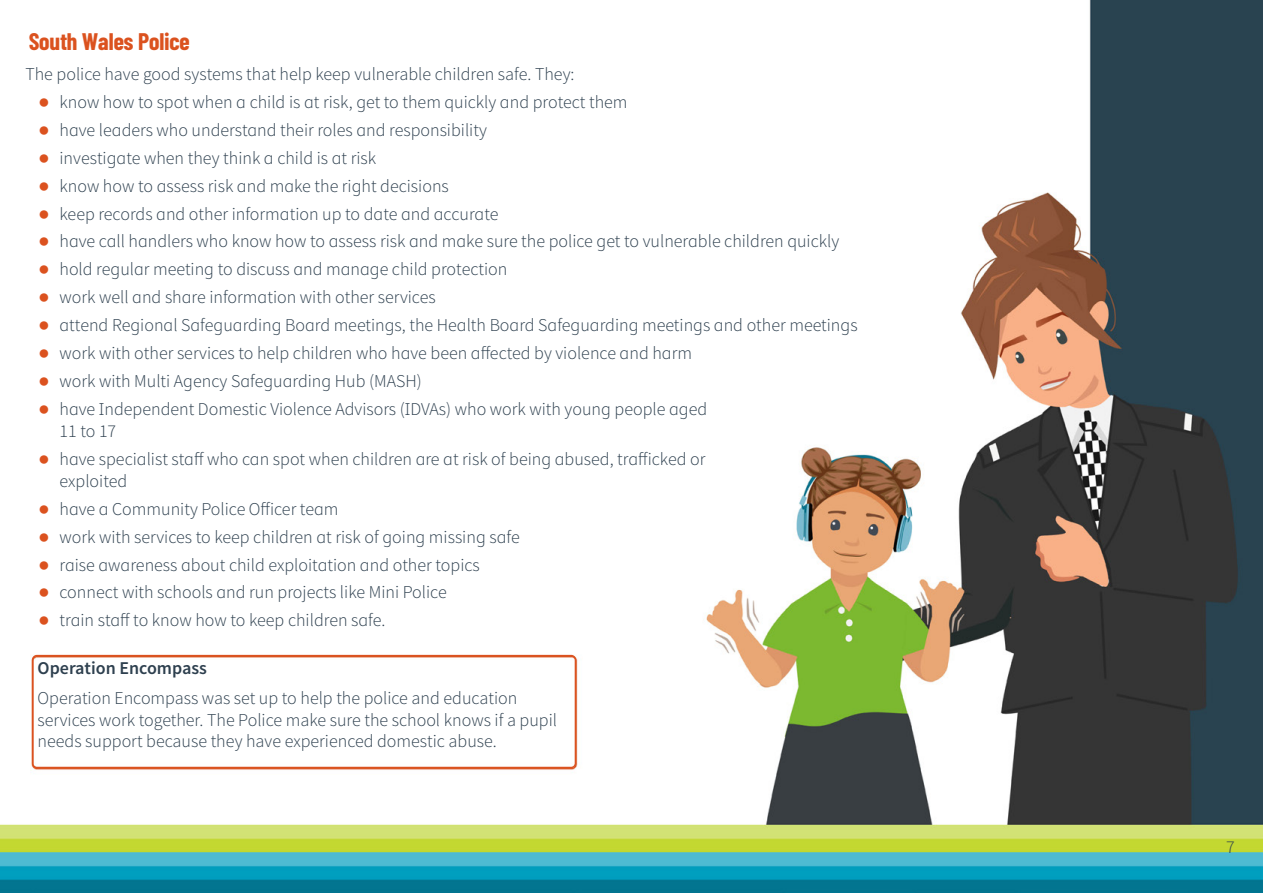
<style>
.page{position:relative;width:1263px;height:893px;background:#fff}
.page>*{position:absolute;margin:0;border:0;box-sizing:border-box;transform-origin:0 0}
.t1{font:700 24px "Barlow Condensed";color:#db521f}
.t2{font:300 18px/21.6px "Source Sans Pro";color:#2e404f}
.t3{font:600 18px "Source Sans Pro";color:#2e404f}
.s1{font-family:"Arial";font-weight:700;font-size:19.5px;color:#db521f}
</style>
<div class="page">
<img style="left:0;top:0;width:1263px;height:893px">
<div style="left:32px;top:655px;width:544px;height:113px;border:2px solid #db521f;border-radius:4px"></div>
<p class="t1" style="left:29px;top:24px;width:162px">South Wales Police</p>
<p class="t2" style="left:26px;top:63px;width:550px">The police have good systems that help keep vulnerable children safe. They:</p>
<p class="t2" style="left:38px;top:91px;width:591px"><span class="s1">●</span> know how to spot when a child is at risk, get to them quickly and protect them</p>
<p class="t2" style="left:38px;top:119px;width:450px"><span class="s1">●</span> have leaders who understand their roles and responsibility</p>
<p class="t2" style="left:38px;top:147px;width:339px"><span class="s1">●</span> investigate when they think a child is at risk</p>
<p class="t2" style="left:38px;top:175px;width:412px"><span class="s1">●</span> know how to assess risk and make the right decisions</p>
<p class="t2" style="left:38px;top:203px;width:462px"><span class="s1">●</span> keep records and other information up to date and accurate</p>
<p class="t2" style="left:38px;top:231px;width:802px"><span class="s1">●</span> have call handlers who know how to assess risk and make sure the police get to vulnerable children quickly</p>
<p class="t2" style="left:38px;top:259px;width:471px"><span class="s1">●</span> hold regular meeting to discuss and manage child protection</p>
<p class="t2" style="left:38px;top:287px;width:399px"><span class="s1">●</span> work well and share information with other services</p>
<p class="t2" style="left:38px;top:315px;width:821px"><span class="s1">●</span> attend Regional Safeguarding Board meetings, the Health Board Safeguarding meetings and other meetings</p>
<p class="t2" style="left:38px;top:343px;width:655px"><span class="s1">●</span> work with other services to help children who have been affected by violence and harm</p>
<p class="t2" style="left:38px;top:371px;width:385px"><span class="s1">●</span> work with Multi Agency Safeguarding Hub (MASH)</p>
<p class="t2" style="left:60px;top:399px;width:649px;text-indent:-21px"><span class="s1">●</span> have Independent Domestic Violence Advisors (IDVAs) who work with young people aged<br>11 to 17</p>
<p class="t2" style="left:60px;top:448px;width:647px;text-indent:-21px"><span class="s1">●</span> have specialist staff who can spot when children are at risk of being abused, trafficked or exploited</p>
<p class="t2" style="left:38px;top:498px;width:302px"><span class="s1">●</span> have a Community Police Officer team</p>
<p class="t2" style="left:38px;top:526px;width:483px"><span class="s1">●</span> work with services to keep children at risk of going missing safe</p>
<p class="t2" style="left:38px;top:554px;width:443px"><span class="s1">●</span> raise awareness about child exploitation and other topics</p>
<p class="t2" style="left:38px;top:582px;width:410px"><span class="s1">●</span> connect with schools and run projects like Mini Police</p>
<p class="t2" style="left:38px;top:610px;width:349px"><span class="s1">●</span> train staff to know how to keep children safe.</p>
<p class="t3" style="left:38px;top:657px;width:171px">Operation Encompass</p>
<p class="t2" style="left:38px;top:687px;width:521px">Operation Encompass was set up to help the police and education services work together. The Police make sure the school knows if a pupil needs support because they have experienced domestic abuse.</p>
<p class="t2" style="left:1226px;top:836px;width:10px">7</p>
</div>
